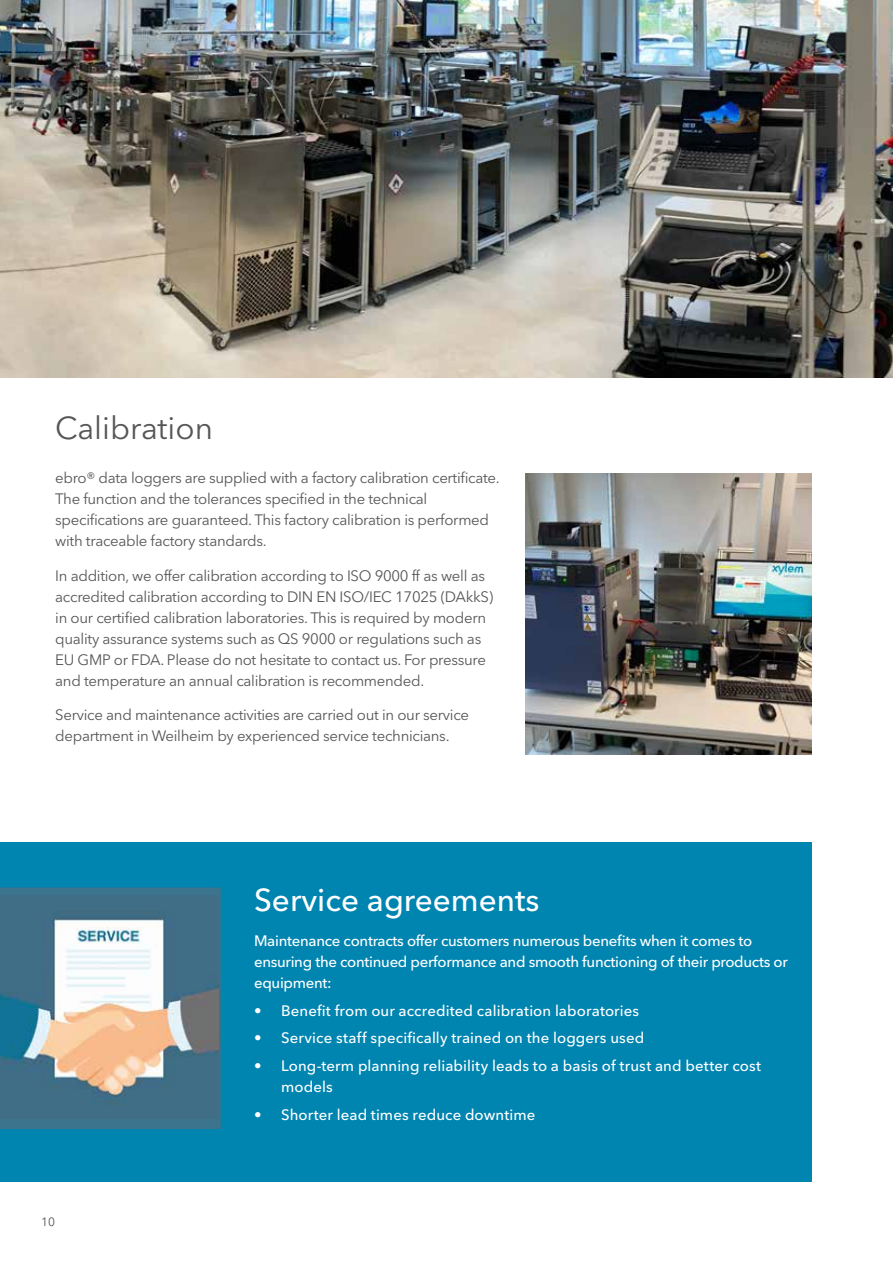
<style>
.page{position:relative;width:893px;height:1263px;background:#fff}
.page>*{position:absolute;margin:0;border:0;box-sizing:border-box;transform-origin:0 0}
.t1{font:500 31.5px "Avenir Next LT Pro";color:#fff}
.t2{font:31.5px "Avenir Next LT Pro";color:#565655}
.t3{font:15px/21px "Avenir Next LT Pro";letter-spacing:-.02em;color:#565655}
.t4{font:500 15px/21px "Avenir Next LT Pro";letter-spacing:.005em;color:#fff}
.t5{font:500 15px/21px "Avenir Next LT Pro";letter-spacing:-.02em;color:#fff}
.t6{font:12px "Avenir Next LT Pro";color:#565655}
</style>
<div class="page">
<img style="left:0;top:0;width:893px;height:377px">
<div style="left:0;top:842px;width:812px;height:340px;background:#0084b0"></div>
<svg style="left:0;top:887px;width:221px;height:242px;background:#7e969f"></svg>
<img style="left:525px;top:474px;width:287px;height:281px">
<h1 class="t2" style="left:55px;top:410px;width:159px">Calibration</h1>
<p class="t3" style="left:55px;top:468px;width:446px">ebro® data loggers are supplied with a factory calibration certificate.<br>The function and the tolerances specified in the technical specifications are guaranteed. This factory calibration is performed with traceable factory standards.</p>
<p class="t3" style="left:55px;top:565px;width:439px">In addition, we offer calibration according to ISO 9000 ff as well as accredited calibration according to DIN EN ISO/IEC 17025 (DAkkS) in our certified calibration laboratories. This is required by modern quality assurance systems such as QS 9000 or regulations such as EU GMP or FDA. Please do not hesitate to contact us. For pressure and temperature an annual calibration is recommended.</p>
<p class="t3" style="left:55px;top:705px;width:415px">Service and maintenance activities are carried out in our service department in Weilheim by experienced service technicians.</p>
<p class="t6" style="left:41px;top:1214px;width:15px">10</p>
<h1 class="t1" style="left:254px;top:881px;width:287px">Service agreements</h1>
<p class="t5" style="left:254px;top:930px;width:535px">Maintenance contracts offer customers numerous benefits when it comes to ensuring the continued performance and smooth functioning of their products or equipment:</p>
<p class="t4" style="left:254px;top:1000px;width:387px">• Benefit from our accredited calibration laboratories</p>
<p class="t4" style="left:254px;top:1027px;width:392px">• Service staff specifically trained on the loggers used</p>
<p class="t4" style="left:281px;top:1055px;width:482px;text-indent:-27px">• Long-term planning reliability leads to a basis of trust and better cost models</p>
<p class="t4" style="left:254px;top:1104px;width:283px">• Shorter lead times reduce downtime</p>
</div>
